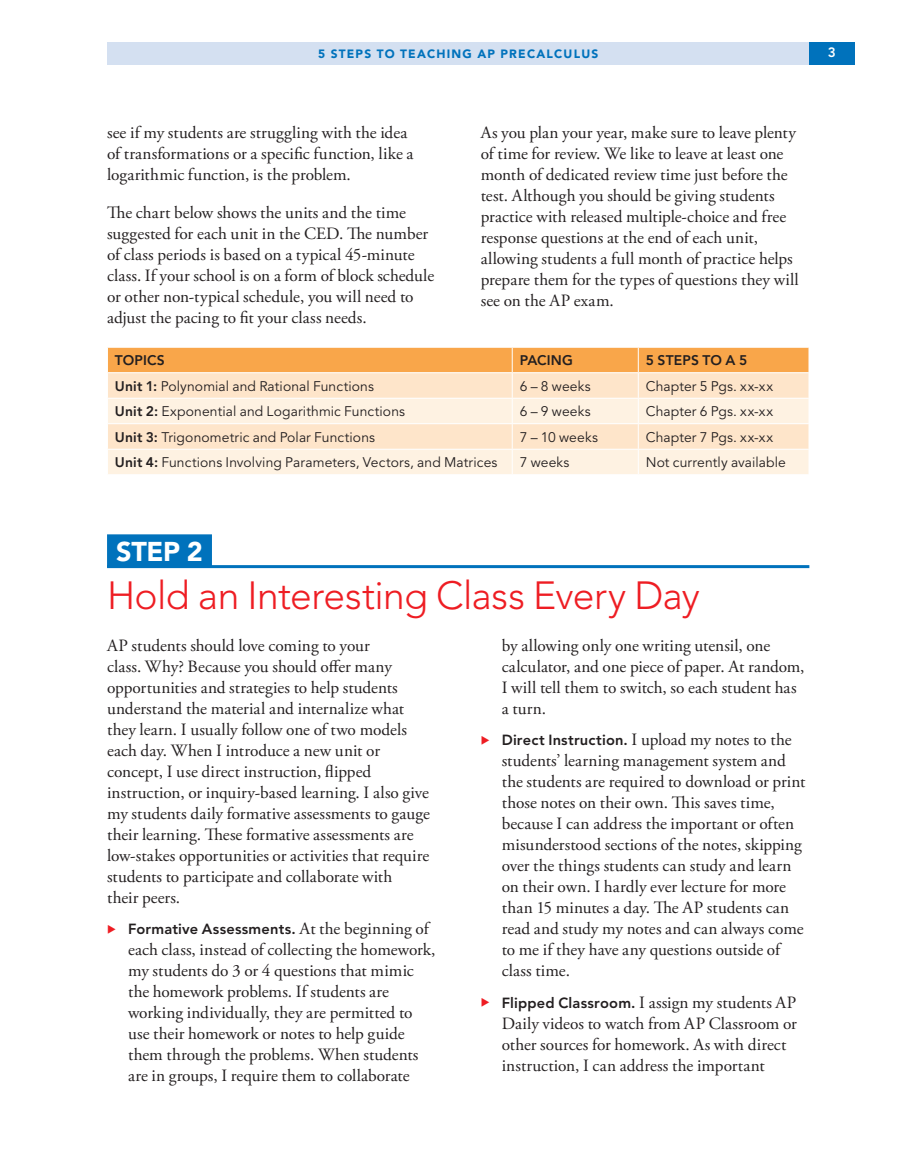
<style>
.page{position:relative;width:922px;height:1168px;background:#fff}
.page>*{position:absolute;margin:0;border:0;box-sizing:border-box;transform-origin:0 0}
.H1_Step_Head{font:300 39px "Avenir LT Pro";letter-spacing:-.015em;color:#ee1d23}
.H1_Step{font:900 27px "Avenir LT Pro";color:#fff}
.T_GREP_copy{font:17.25px/21px "Adobe Garamond Pro";color:#231f20}
.BL_bold_sentence{font:17.25px/21px "Adobe Garamond Pro";color:#231f20}
.BL_bold_sentence-2{font:800 14.7px "Avenir LT Pro";letter-spacing:.015em;color:#231f20}
.TTX_bold{font:13.8px "Avenir LT Pro";letter-spacing:.01em;color:#231f20}
.TTX{font:13.8px "Avenir LT Pro";letter-spacing:.01em;color:#231f20}
.TCH{font:800 13.8px "Avenir LT Pro";letter-spacing:.01em;color:#231f20}
.folio{font:800 13.5px "Avenir LT Pro";color:#fff}
.t1{font:900 12px "Avenir LT Pro";letter-spacing:.1em;color:#0072bc}
.s1{font-weight:800}
.s2{color:#ee1d23}
.s3{font-family:"Adobe Garamond Pro";font-weight:400;font-size:17.25px}
.s4{font-family:"Avenir LT Pro";font-weight:800;font-size:14.7px}
</style>
<div class="page">
<div style="left:107px;top:534px;width:105px;height:33px;background:#0072bc"></div>
<hr style="left:107px;top:565px;width:702px;height:3px;background:#0072bc">
<svg style="left:107px;top:347px;width:702px;height:127px"></svg>
<div style="left:107px;top:42px;width:702px;height:22px;background:#d4e0f1"></div>
<div style="left:809px;top:42px;width:45px;height:22px;background:#0072bc"></div>
<p class="t1" style="left:318px;top:46px;width:282px">5 STEPS TO TEACHING AP PRECALCULUS</p>
<p class="folio" style="left:828px;top:45px;width:9px">3</p>
<p class="T_GREP_copy" style="left:107px;top:122px;width:308px">see if my students are struggling with the idea of transformations or a specific function, like a logarithmic function, is the problem.</p>
<p class="T_GREP_copy" style="left:107px;top:202px;width:328px">The chart below shows the units and the time suggested for each unit in the CED. The number of class periods is based on a typical 45-minute class. If your school is on a form of block schedule or other non-typical schedule, you will need to adjust the pacing to fit your class needs.</p>
<p class="T_GREP_copy" style="left:481px;top:122px;width:319px">As you plan your year, make sure to leave plenty of time for review. We like to leave at least one month of dedicated review time just before the test. Although you should be giving students practice with released multiple-choice and free response questions at the end of each unit, allowing students a full month of practice helps prepare them for the types of questions they will see on the AP exam.</p>
<p class="TCH" style="left:115px;top:352px;width:51px">TOPICS</p>
<p class="TCH" style="left:520px;top:352px;width:55px">PACING</p>
<p class="TCH" style="left:646px;top:352px;width:103px">5 STEPS TO A 5</p>
<p class="TTX_bold" style="left:115px;top:378px;width:260px"><span class="s1">Unit 1:</span> Polynomial and Rational Functions</p>
<p class="TTX" style="left:520px;top:378px;width:72px">6 – 8 weeks</p>
<p class="TTX" style="left:646px;top:378px;width:129px">Chapter 5 Pgs. xx-xx</p>
<p class="TTX_bold" style="left:115px;top:403px;width:292px"><span class="s1">Unit 2:</span> Exponential and Logarithmic Functions</p>
<p class="TTX" style="left:520px;top:403px;width:72px">6 – 9 weeks</p>
<p class="TTX" style="left:646px;top:403px;width:129px">Chapter 6 Pgs. xx-xx</p>
<p class="TTX_bold" style="left:115px;top:429px;width:262px"><span class="s1">Unit 3:</span> Trigonometric and Polar Functions</p>
<p class="TTX" style="left:520px;top:429px;width:80px">7 – 10 weeks</p>
<p class="TTX" style="left:646px;top:429px;width:129px">Chapter 7 Pgs. xx-xx</p>
<p class="TTX_bold" style="left:115px;top:454px;width:384px"><span class="s1">Unit 4:</span> Functions Involving Parameters, Vectors, and Matrices</p>
<p class="TTX" style="left:520px;top:454px;width:51px">7 weeks</p>
<p class="TTX" style="left:646px;top:454px;width:142px">Not currently available</p>
<p class="H1_Step" style="left:116px;top:535px;width:88px">STEP 2</p>
<p class="H1_Step_Head" style="left:107px;top:572px;width:594px">Hold an Interesting Class Every Day</p>
<p class="T_GREP_copy" style="left:107px;top:635px;width:324px">AP students should love coming to your<br>class. Why? Because you should offer many opportunities and strategies to help students understand the material and internalize what they learn. I usually follow one of two models each day. When I introduce a new unit or concept, I use direct instruction, flipped instruction, or inquiry-based learning. I also give my students daily formative assessments to gauge their learning. These formative assessments are low-stakes opportunities or activities that require students to participate and collaborate with<br>their peers.</p>
<p class="BL_bold_sentence-2" style="left:107px;top:920px;width:323px"><span class="s2">◆</span> Formative Assessments. <span class="s3">At the beginning of</span></p>
<p class="BL_bold_sentence" style="left:128px;top:940px;width:309px">each class, instead of collecting the homework, my students do 3 or 4 questions that mimic the homework problems. If students are working individually, they are permitted to use their homework or notes to help guide them through the problems. When students are in groups, I require them to collaborate</p>
<p class="BL_bold_sentence" style="left:502px;top:635px;width:304px">by allowing only one writing utensil, one calculator, and one piece of paper. At random, I will tell them to switch, so each student has a turn.</p>
<p class="BL_bold_sentence" style="left:502px;top:730px;width:305px;text-indent:-21px"><span class="s2">◆</span> <span class="s4">Direct Instruction.</span> I upload my notes to the students’ learning management system and the students are required to download or print those notes on their own. This saves time, because I can address the important or often misunderstood sections of the notes, skipping over the things students can study and learn on their own. I hardly ever lecture for more than 15 minutes a day. The AP students can read and study my notes and can always come to me if they have any questions outside of class time.</p>
<p class="BL_bold_sentence" style="left:502px;top:992px;width:297px;text-indent:-21px"><span class="s2">◆</span> <span class="s4">Flipped Classroom.</span> I assign my students AP Daily videos to watch from AP Classroom or other sources for homework. As with direct instruction, I can address the important</p>
</div>
